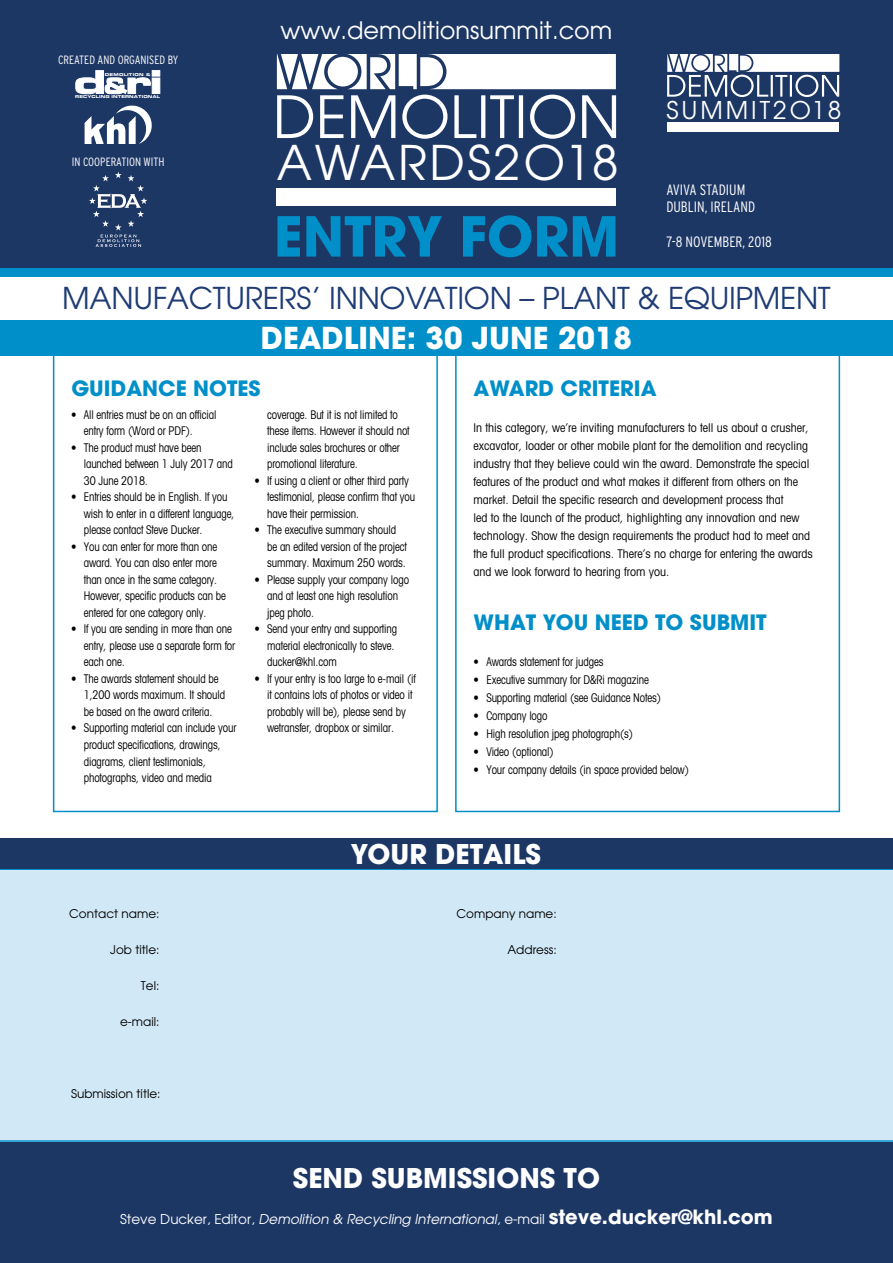
<style>
.page{position:relative;width:893px;height:1263px;background:#fff}
.page>*{position:absolute;margin:0;border:0;box-sizing:border-box;transform-origin:0 0}
.t1{font:700 54.6px "Avant Garde";color:#008fc8}
.t2{font:47.55px "Avant Garde";letter-spacing:.055em;color:#fff}
.t3{font:30px "Avant Garde";letter-spacing:-.01em;color:#1e3b75}
.t4{font:700 30px "Avant Garde";color:#fff}
.t5{font:700 27px "Avant Garde";color:#fff}
.t6{font:24.45px "Avant Garde";letter-spacing:.12em;color:#fff}
.t7{font:24px "Avant Garde";color:#fff}
.t8{font:700 21px "Avant Garde";color:#008fc8}
.t9{font:300 condensed 15px/17.4px "Interstate";color:#fff}
.t10{font:italic 13.5px "Avant Garde";color:#fff}
.t11{font:condensed 12px/16.5px "Avant Garde";letter-spacing:-.01em;color:#000;scale:.9 1}
.t12{font:condensed 12px/18px "Avant Garde";letter-spacing:-.01em;color:#000}
.t13{font:12px "Avant Garde";color:#000}
.t14{font:300 condensed 12px "Interstate";color:#fff}
.t15{font:4.05px "Eurostile Bold Extended Two";letter-spacing:.01em;color:#fff}
.t16{font:4.05px "Eurostile Bold Extended Two";letter-spacing:.055em;color:#fff}
.s1{font-style:normal}
.s2{font-weight:700;font-style:normal;font-size:19.5px}
</style>
<div class="page">
<div style="left:0;top:1142px;width:893px;height:121px;background:#1d3765"></div>
<div style="left:0;top:0;width:893px;height:270px;background:#1d3765"></div>
<svg style="left:85px;top:106px;width:67px;height:38px"></svg>
<svg style="left:75px;top:70px;width:85px;height:24px"></svg>
<svg style="left:89px;top:172px;width:58px;height:75px"></svg>
<div style="left:0;top:268px;width:893px;height:8px;background:#008fc8"></div>
<div style="left:277px;top:188px;width:339px;height:17px;background:#fff"></div>
<svg style="left:277px;top:54px;width:339px;height:35px;background:#dfe2e9"></svg>
<svg style="left:277px;top:95px;width:339px;height:44px"></svg>
<div style="left:667px;top:122px;width:172px;height:9px;background:#fff"></div>
<svg style="left:667px;top:54px;width:172px;height:43px"></svg>
<div style="left:455px;top:350px;width:385px;height:462px;border:2px solid #008fc8"></div>
<div style="left:53px;top:350px;width:385px;height:462px;border:2px solid #008fc8"></div>
<div style="left:0;top:868px;width:893px;height:274px;background:#d1e8f6"></div>
<div style="left:0;top:320px;width:893px;height:36px;background:#008fc8"></div>
<div style="left:0;top:838px;width:893px;height:30px;background:#1d3765"></div>
<p class="t14" style="left:58px;top:52px;width:122px">CREATED AND ORGANISED BY</p>
<p class="t15" style="left:75px;top:94px;width:86px">RECYCLING INTERNATIONAL</p>
<p class="t16" style="left:105px;top:72px;width:47px">DEMOLITION &amp;</p>
<p class="t14" style="left:72px;top:154px;width:94px">IN COOPERATION WITH</p>
<h3 class="t7" style="left:280px;top:16px;width:333px">www.demolitionsummit.com</h3>
<h2 class="t2" style="left:277px;top:133px;width:343px">AWARDS2O18</h2>
<h1 class="t1" style="left:274px;top:201px;width:347px">ENTRY FORM</h1>
<h3 class="t6" style="left:666px;top:95px;width:176px">SUMMIT2O18</h3>
<p class="t9" style="left:666px;top:181px;width:90px">AVIVA STADIUM<br>DUBLIN, IRELAND</p>
<p class="t9" style="left:666px;top:233px;width:107px">7-8 NOVEMBER, 2018</p>
<h3 class="t3" style="left:62px;top:280px;width:770px">MANUFACTURERS’ INNOVATION – PLANT &amp; EQUIPMENT</h3>
<h3 class="t4" style="left:261px;top:319px;width:373px">DEADLINE: 30 JUNE 2018</h3>
<h3 class="t8" style="left:71px;top:375px;width:191px">GUIDANCE NOTES</h3>
<p class="t11" style="left:84px;top:406px;width:149px;text-indent:-13px">• All entries must be on an official entry form (Word or PDF).</p>
<p class="t11" style="left:84px;top:439px;width:167px;text-indent:-13px">• The product must have been launched between 1 July 2017 and<br>30 June 2018.</p>
<p class="t11" style="left:84px;top:489px;width:169px;text-indent:-13px">• Entries should be in English. If you wish to enter in a different language, please contact Steve Ducker.</p>
<p class="t11" style="left:84px;top:538px;width:159px;text-indent:-13px">• You can enter for more than one award. You can also enter more than once in the same category.<br>However, specific products can be entered for one category only.</p>
<p class="t11" style="left:84px;top:621px;width:170px;text-indent:-13px">• If you are sending in more than one entry, please use a separate form for each one.</p>
<p class="t11" style="left:84px;top:670px;width:159px;text-indent:-13px">• The awards statement should be<br>1,200 words maximum. It should be based on the award criteria.</p>
<p class="t11" style="left:84px;top:720px;width:171px;text-indent:-13px">• Supporting material can include your product specifications, drawings, diagrams, client testimonials, photographs, video and media</p>
<p class="t11" style="left:267px;top:406px;width:160px">coverage. But it is not limited to these items. However it should not include sales brochures or other promotional literature.</p>
<p class="t11" style="left:267px;top:472px;width:166px;text-indent:-13px">• If using a client or other third party testimonial, please confirm that you have their permission.</p>
<p class="t11" style="left:267px;top:522px;width:157px;text-indent:-13px">• The executive summary should be an edited version of the project summary. Maximum 250 words.</p>
<p class="t11" style="left:267px;top:571px;width:159px;text-indent:-13px">• Please supply your company logo and at least one high resolution jpeg photo.</p>
<p class="t11" style="left:267px;top:621px;width:146px;text-indent:-13px">• Send your entry and supporting material electronically to steve. ducker@khl.com</p>
<p class="t11" style="left:267px;top:670px;width:167px;text-indent:-13px">• If your entry is too large to e-mail (if it contains lots of photos or video it probably will be), please send by wetransfer, dropbox or similar.</p>
<h3 class="t8" style="left:474px;top:375px;width:184px">AWARD CRITERIA</h3>
<p class="t12" style="left:474px;top:418px;width:341px">In this category, we’re inviting manufacturers to tell us about a crusher, excavator, loader or other mobile plant for the demolition and recycling industry that they believe could win the award. Demonstrate the special features of the product and what makes it different from others on the market. Detail the specific research and development process that<br>led to the launch of the product, highlighting any innovation and new technology. Show the design requirements the product had to meet and the full product specifications. There’s no charge for entering the awards and we look forward to hearing from you.</p>
<h3 class="t8" style="left:474px;top:609px;width:295px">WHAT YOU NEED TO SUBMIT</h3>
<p class="t11" style="left:474px;top:653px;width:146px">• Awards statement for judges</p>
<p class="t11" style="left:474px;top:671px;width:196px">• Executive summary for D&amp;Ri magazine</p>
<p class="t11" style="left:474px;top:689px;width:210px">• Supporting material (see Guidance Notes)</p>
<p class="t11" style="left:474px;top:707px;width:84px">• Company logo</p>
<p class="t11" style="left:474px;top:725px;width:179px">• High resolution jpeg photograph(s)</p>
<p class="t11" style="left:474px;top:743px;width:91px">• Video (optional)</p>
<p class="t11" style="left:474px;top:761px;width:241px">• Your company details (in space provided below)</p>
<p class="t13" style="left:69px;top:906px;width:92px">Contact name:</p>
<p class="t13" style="left:110px;top:942px;width:51px">Job title:</p>
<p class="t13" style="left:141px;top:978px;width:20px">Tel:</p>
<p class="t13" style="left:120px;top:1014px;width:41px">e-mail:</p>
<p class="t13" style="left:71px;top:1086px;width:91px">Submission title:</p>
<h3 class="t5" style="left:351px;top:837px;width:192px">YOUR DETAILS</h3>
<p class="t13" style="left:456px;top:906px;width:102px">Company name:</p>
<p class="t13" style="left:507px;top:942px;width:51px">Address:</p>
<h3 class="t5" style="left:293px;top:1161px;width:309px">SEND SUBMISSIONS TO</h3>
<p class="t10" style="left:120px;top:1211px;width:654px"><span class="s1">Steve Ducker, Editor,</span> Demolition &amp; Recycling International<span class="s1">, e-mail</span> <span class="s2">steve.ducker@khl.com</span></p>
</div>
